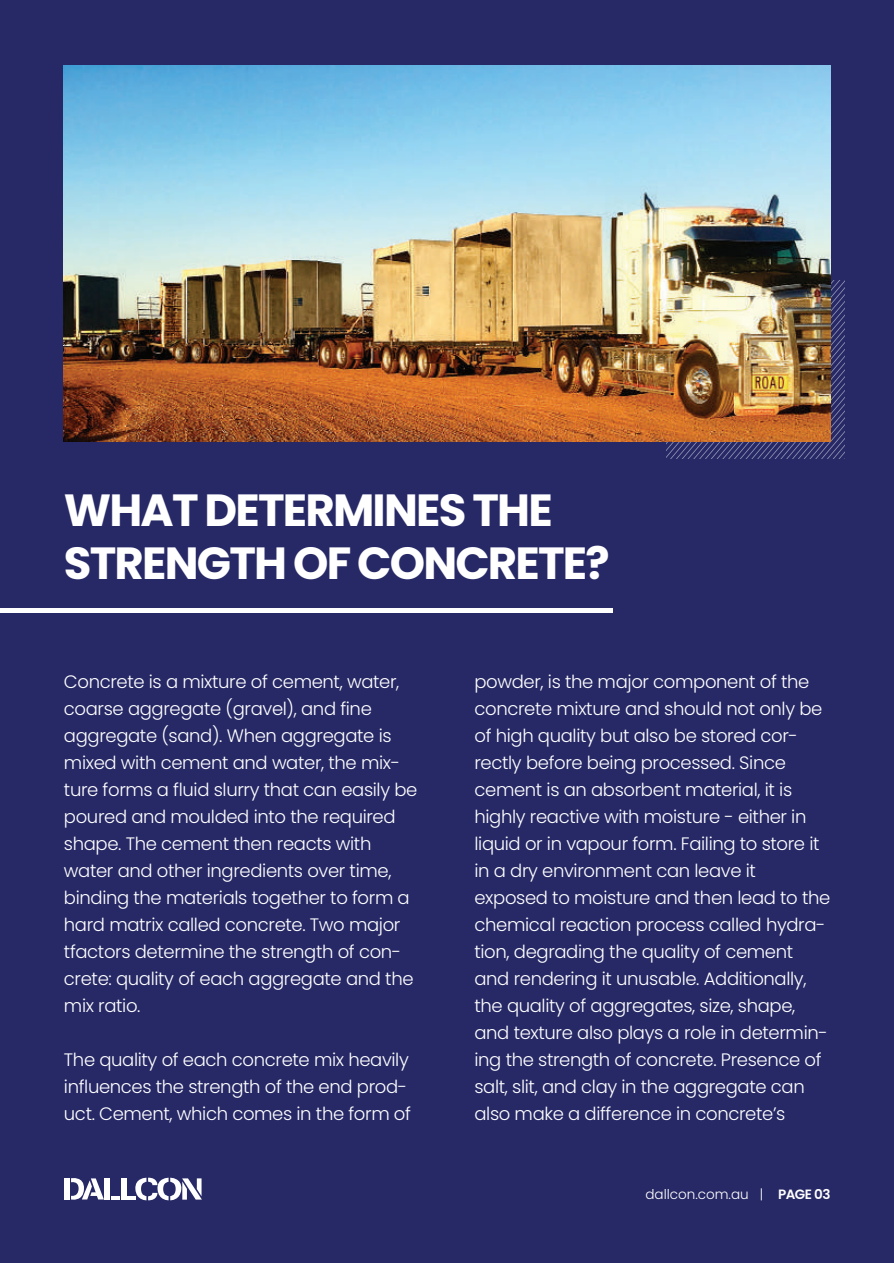
<style>
.page{position:relative;width:894px;height:1263px;background:#fff}
.page>*{position:absolute;margin:0;border:0;box-sizing:border-box;transform-origin:0 0}
.t1{font:700 45px/52.5px "Poppins";letter-spacing:-.04em;color:#fff}
.t2{font:300 18px/27px "Poppins";letter-spacing:-.02em;color:#fff}
.t3{font:300 13.5px "Poppins";color:#fff}
.s1{font-weight:600}
</style>
<div class="page">
<div style="left:0;top:0;width:893px;height:1263px;background:#272966"></div>
<svg style="left:666px;top:281px;width:178px;height:178px"></svg>
<div style="left:64px;top:1178px;width:5px;height:21px;background:#fff"></div>
<div style="left:105px;top:1178px;width:5px;height:21px;background:#fff"></div>
<svg style="left:71px;top:1178px;width:33px;height:22px"></svg>
<svg style="left:111px;top:1196px;width:9px;height:3px"></svg>
<div style="left:121px;top:1178px;width:5px;height:21px;background:#fff"></div>
<svg style="left:127px;top:1177px;width:75px;height:23px"></svg>
<hr style="left:1px;top:608px;width:611px;height:4px;background:#fff">
<img style="left:64px;top:65px;width:766px;height:377px">
<h1 class="t1" style="left:64px;top:484px;width:547px">WHAT DETERMINES THE<br>STRENGTH OF CONCRETE?</h1>
<p class="t2" style="left:64px;top:668px;width:355px">Concrete is a mixture of cement, water, coarse aggregate (gravel), and fine aggregate (sand). When aggregate is mixed with cement and water, the mix&shy;ture forms a fluid slurry that can easily be poured and moulded into the required shape. The cement then reacts with water and other ingredients over time, binding the materials together to form a hard matrix called concrete. Two major tfactors determine the strength of con&shy;crete: quality of each aggregate and the mix ratio.</p>
<p class="t2" style="left:64px;top:1046px;width:348px">The quality of each concrete mix heavily influences the strength of the end prod&shy;uct. Cement, which comes in the form of</p>
<p class="t2" style="left:474px;top:668px;width:357px">powder, is the major component of the concrete mixture and should not only be of high quality but also be stored cor&shy;rectly before being processed. Since cement is an absorbent material, it is highly reactive with moisture - either in liquid or in vapour form. Failing to store it in a dry environment can leave it exposed to moisture and then lead to the chemical reaction process called hydra&shy;tion, degrading the quality of cement and rendering it unusable. Additionally, the quality of aggregates, size, shape, and texture also plays a role in determin&shy;ing the strength of concrete. Presence of salt, slit, and clay in the aggregate can also make a difference in concrete’s</p>
<p class="t3" style="left:645px;top:1186px;width:186px">dallcon.com.au | <span class="s1">PAGE 03</span></p>
</div>
